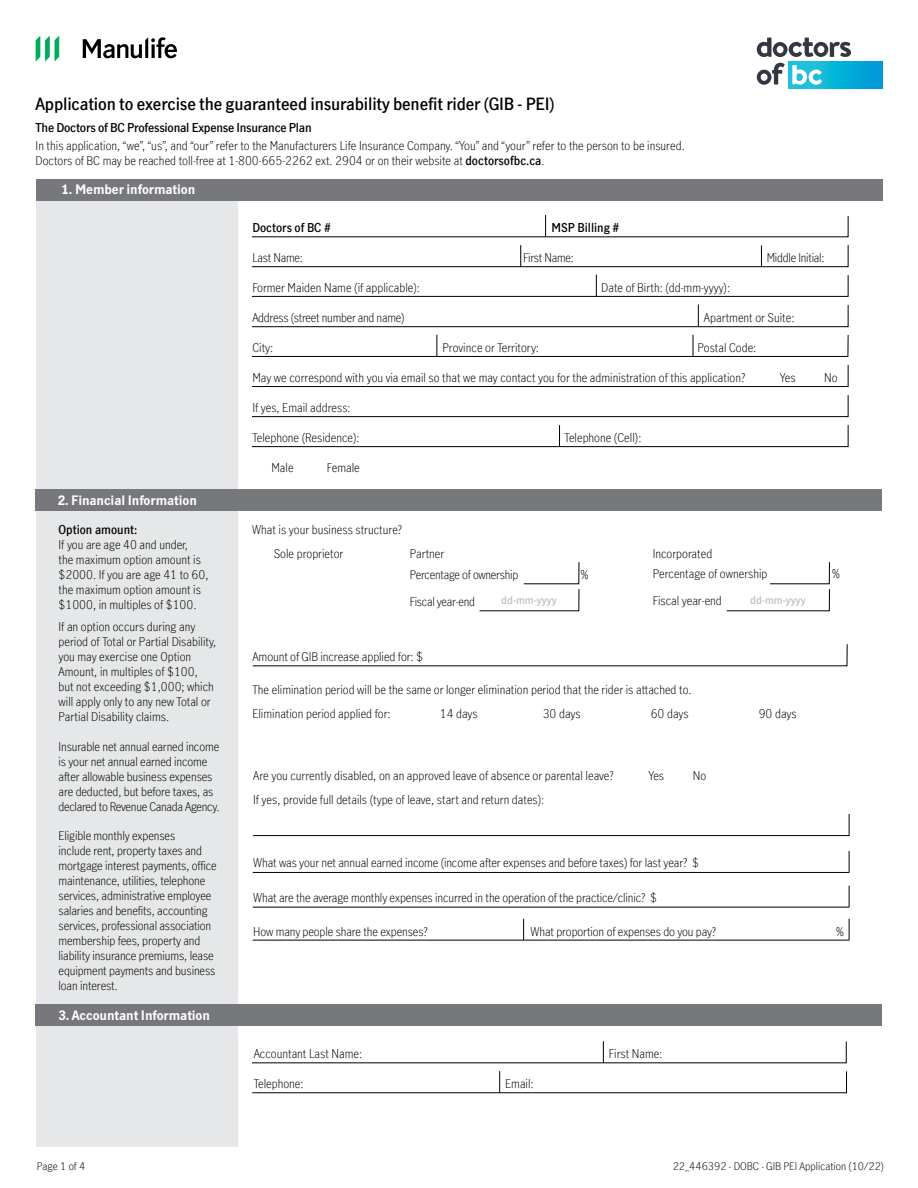
<style>
.page{position:relative;width:918px;height:1188px;background:#fff}
.page>*{position:absolute;margin:0;border:0;box-sizing:border-box;transform-origin:0 0}
.t1{font:600 16.5px "Manulife JH Sans Optimized";letter-spacing:-.01em;color:#000}
.t2{font:700 12.75px "Manulife JH Sans Optimized";letter-spacing:-.01em;color:#fff}
.t3{font:300 12px/15px "Manulife JH Sans Optimized";color:#000}
.t4{font:300 12px "Manulife JH Sans Optimized";letter-spacing:-.02em;color:#000;scale:.96 1}
.t5{font:600 12px "Manulife JH Sans Optimized";letter-spacing:-.02em;color:#000}
.t6{font:600 12px "Manulife JH Sans Optimized";color:#000}
.t7{font:300 10.5px "Manulife JH Sans Optimized";color:#000}
.t8{font:600 10.5px "Manulife JH Sans Optimized";color:#bcbec0}
.s1{font-weight:600}
</style>
<div class="page">
<svg style="left:252px;top:365px;width:597px;height:22px"></svg>
<div style="left:36px;top:179px;width:202px;height:968px;background:#e6e7e8"></div>
<svg style="left:252px;top:395px;width:597px;height:22px"></svg>
<svg style="left:252px;top:245px;width:597px;height:22px"></svg>
<svg style="left:252px;top:275px;width:597px;height:22px"></svg>
<svg style="left:252px;top:304px;width:597px;height:23px"></svg>
<div style="left:36px;top:179px;width:847px;height:22px;background:#77787b"></div>
<svg style="left:252px;top:215px;width:597px;height:22px"></svg>
<svg style="left:252px;top:644px;width:596px;height:22px"></svg>
<div style="left:35px;top:490px;width:847px;height:21px;background:#77787b"></div>
<svg style="left:252px;top:334px;width:597px;height:23px"></svg>
<svg style="left:252px;top:425px;width:597px;height:22px"></svg>
<svg style="left:726px;top:562px;width:104px;height:49px"></svg>
<svg style="left:479px;top:562px;width:100px;height:49px"></svg>
<div style="left:35px;top:1005px;width:847px;height:21px;background:#77787b"></div>
<svg style="left:252px;top:1071px;width:595px;height:22px"></svg>
<svg style="left:252px;top:1041px;width:595px;height:22px"></svg>
<svg style="left:253px;top:814px;width:596px;height:22px"></svg>
<hr style="left:253px;top:872px;width:596px;height:1px;background:#000">
<svg style="left:849px;top:851px;width:1px;height:21px"></svg>
<hr style="left:253px;top:907px;width:596px;height:1px;background:#000">
<svg style="left:849px;top:886px;width:1px;height:21px"></svg>
<hr style="left:253px;top:940px;width:596px;height:1px;background:#000">
<svg style="left:849px;top:919px;width:1px;height:21px"></svg>
<svg style="left:523px;top:919px;width:1px;height:21px"></svg>
<svg style="left:83px;top:37px;width:94px;height:21px"></svg>
<svg style="left:36px;top:36px;width:23px;height:26px"></svg>
<svg style="left:757px;top:63px;width:28px;height:22px"></svg>
<svg style="left:757px;top:38px;width:94px;height:19px"></svg>
<div style="left:788px;top:61px;width:95px;height:28px;background:linear-gradient(to right,#23c9da,#009bd9)"></div>
<svg style="left:792px;top:65px;width:30px;height:20px"></svg>
<h1 class="t1" style="left:35px;top:93px;width:521px">Application to exercise the guaranteed insurability benefit rider (GIB - PEI)</h1>
<p class="t5" style="left:36px;top:119px;width:278px">The Doctors of BC Professional Expense Insurance Plan</p>
<p class="t3" style="left:36px;top:137px;width:651px">In this application, “we”, “us”, and “our” refer to the Manufacturers Life Insurance Company. “You” and “your” refer to the person to be insured.<br>Doctors of BC may be reached toll-free at 1-800-665-2262 ext. 2904 or on their website at <span class="s1">doctorsofbc.ca</span>.</p>
<p class="t2" style="left:62px;top:181px;width:135px">1. Member information</p>
<p class="t6" style="left:252px;top:220px;width:80px">Doctors of BC #</p>
<p class="t6" style="left:552px;top:220px;width:69px">MSP Billing #</p>
<p class="t4" style="left:252px;top:250px;width:54px">Last Name:</p>
<p class="t4" style="left:523px;top:250px;width:54px">First Name:</p>
<p class="t4" style="left:767px;top:250px;width:62px">Middle Initial:</p>
<p class="t3" style="left:252px;top:280px;width:169px">Former Maiden Name (if applicable):</p>
<p class="t3" style="left:601px;top:280px;width:130px">Date of Birth: (dd-mm-yyyy):</p>
<p class="t4" style="left:252px;top:310px;width:160px">Address (street number and name)</p>
<p class="t3" style="left:704px;top:310px;width:92px">Apartment or Suite:</p>
<p class="t3" style="left:252px;top:340px;width:22px">City:</p>
<p class="t3" style="left:443px;top:340px;width:98px">Province or Territory:</p>
<p class="t3" style="left:697px;top:340px;width:60px">Postal Code:</p>
<p class="t3" style="left:252px;top:370px;width:495px">May we correspond with you via email so that we may contact you for the administration of this application?</p>
<p class="t3" style="left:780px;top:370px;width:17px">Yes</p>
<p class="t3" style="left:824px;top:370px;width:15px">No</p>
<p class="t3" style="left:252px;top:400px;width:100px">If yes, Email address:</p>
<p class="t3" style="left:252px;top:430px;width:109px">Telephone (Residence):</p>
<p class="t3" style="left:565px;top:430px;width:78px">Telephone (Cell):</p>
<p class="t3" style="left:271px;top:460px;width:24px">Male</p>
<p class="t3" style="left:327px;top:460px;width:34px">Female</p>
<p class="t2" style="left:58px;top:491px;width:141px">2. Financial Information</p>
<p class="t3" style="left:274px;top:517px;width:130px;line-height:24px;text-indent:-22px">What is your business structure?<br>Sole proprietor</p>
<p class="t6" style="left:59px;top:521px;width:80px">Option amount:</p>
<p class="t3" style="left:59px;top:537px;width:151px">If you are age 40 and under,<br>the maximum option amount is $2000. If you are age 41 to 60, the maximum option amount is $1000, in multiples of $100.</p>
<p class="t3" style="left:59px;top:618px;width:159px">If an option occurs during any period of Total or Partial Disability, you may exercise one Option<br>Amount, in multiples of $100,<br>but not exceeding $1,000; which will apply only to any new Total or<br>Partial Disability claims.</p>
<p class="t3" style="left:410px;top:546px;width:36px">Partner</p>
<p class="t3" style="left:653px;top:546px;width:61px">Incorporated</p>
<p class="t4" style="left:410px;top:567px;width:115px">Percentage of ownership</p>
<p class="t3" style="left:581px;top:567px;width:9px">%</p>
<p class="t4" style="left:410px;top:594px;width:69px">Fiscal year-end</p>
<p class="t3" style="left:653px;top:566px;width:116px">Percentage of ownership</p>
<p class="t3" style="left:832px;top:566px;width:9px">%</p>
<p class="t3" style="left:653px;top:593px;width:71px">Fiscal year-end</p>
<p class="t8" style="left:501px;top:593px;width:57px">dd-mm-yyyy</p>
<p class="t8" style="left:750px;top:593px;width:57px">dd-mm-yyyy</p>
<p class="t3" style="left:252px;top:649px;width:172px">Amount of GIB increase applied for: $</p>
<p class="t3" style="left:252px;top:677px;width:441px;line-height:24px">The elimination period will be the same or longer elimination period that the rider is attached to.<br>Elimination period applied for:</p>
<p class="t3" style="left:440px;top:706px;width:39px">14 days</p>
<p class="t3" style="left:543px;top:706px;width:39px">30 days</p>
<p class="t3" style="left:651px;top:706px;width:39px">60 days</p>
<p class="t3" style="left:759px;top:706px;width:39px">90 days</p>
<p class="t3" style="left:59px;top:739px;width:162px">Insurable net annual earned income is your net annual earned income after allowable business expenses are deducted, but before taxes, as declared to Revenue Canada Agency.</p>
<p class="t3" style="left:59px;top:828px;width:160px">Eligible monthly expenses<br>include rent, property taxes and mortgage interest payments, office maintenance, utilities, telephone services, administrative employee salaries and benefits, accounting services, professional association membership fees, property and liability insurance premiums, lease equipment payments and business loan interest.</p>
<p class="t2" style="left:58px;top:1006px;width:153px">3. Accountant Information</p>
<p class="t3" style="left:253px;top:768px;width:362px">Are you currently disabled, on an approved leave of absence or parental leave?</p>
<p class="t3" style="left:648px;top:768px;width:17px">Yes</p>
<p class="t3" style="left:693px;top:768px;width:15px">No</p>
<p class="t3" style="left:253px;top:792px;width:293px">If yes, provide full details (type of leave, start and return dates):</p>
<p class="t3" style="left:253px;top:855px;width:447px">What was your net annual earned income (income after expenses and before taxes) for last year? $</p>
<p class="t3" style="left:253px;top:889px;width:405px">What are the average monthly expenses incurred in the operation of the practice/clinic? $</p>
<p class="t3" style="left:253px;top:924px;width:176px">How many people share the expenses?</p>
<p class="t3" style="left:531px;top:924px;width:187px">What proportion of expenses do you pay?</p>
<p class="t3" style="left:836px;top:924px;width:9px">%</p>
<p class="t3" style="left:254px;top:1046px;width:110px">Accountant Last Name:</p>
<p class="t3" style="left:609px;top:1046px;width:55px">First Name:</p>
<p class="t3" style="left:254px;top:1076px;width:51px">Telephone:</p>
<p class="t3" style="left:505px;top:1076px;width:30px">Email:</p>
<p class="t7" style="left:37px;top:1159px;width:50px">Page 1 of 4</p>
<p class="t7" style="left:673px;top:1159px;width:213px">22_446392 - DOBC - GIB PEI Application (10/22)</p>
</div>
